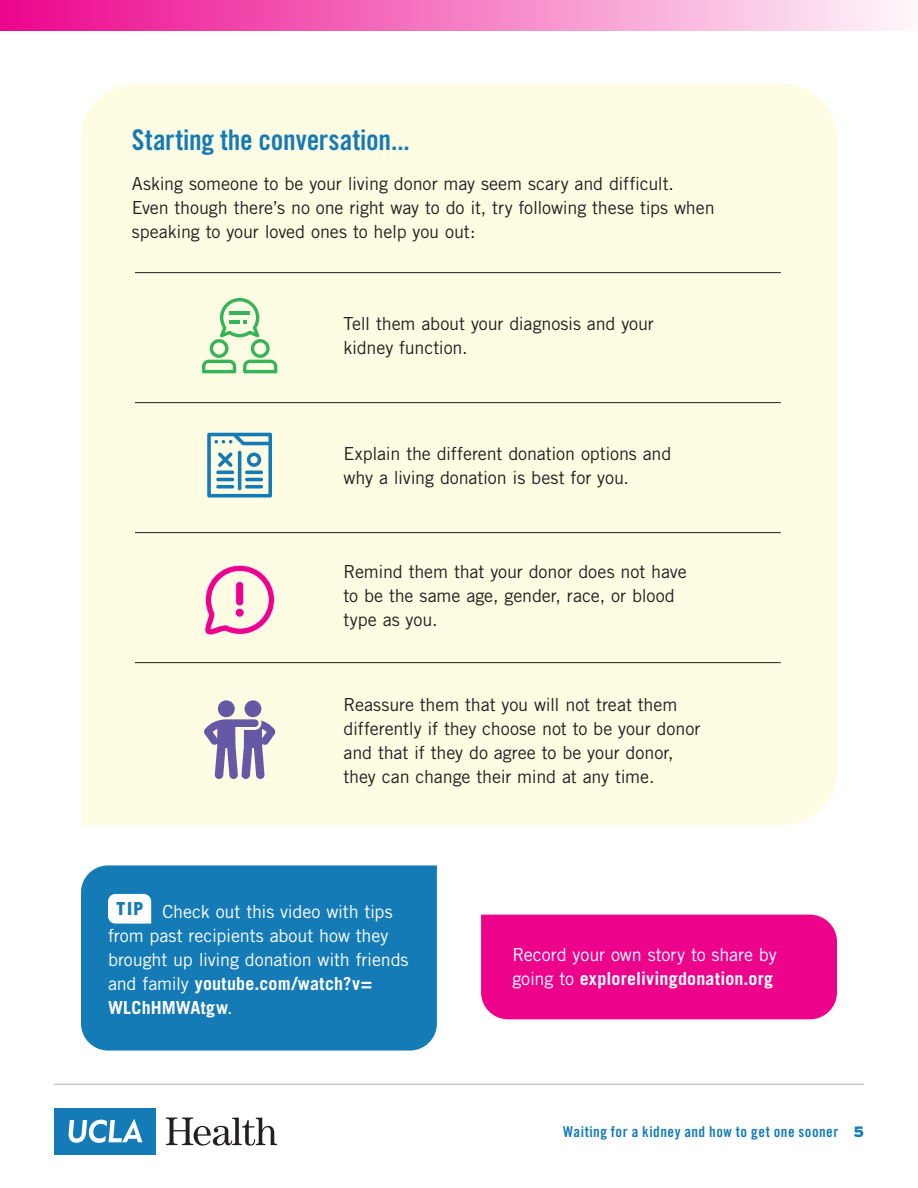
<style>
.page{position:relative;width:918px;height:1188px;background:#fff}
.page>*{position:absolute;margin:0;border:0;box-sizing:border-box;transform-origin:0 0}
.Question{font:28.5px "Trade Gothic Bold Cond Twenty";letter-spacing:-.005em;color:#157bb7}
.t1{font:900 condensed 18.45px "Interstate";color:#157bb7}
.TIP_Text{font:18px/24px "Trade Gothic";letter-spacing:-.005em;color:#231f20}
.TIP_Text-2{font:18px/24px "Trade Gothic";letter-spacing:-.01em;color:#fff}
.t2{font:15px "Trade Gothic Bold Cond Twenty";letter-spacing:.03em;color:#157bb7}
.s1{font-weight:700}
.s2{font-family:"Interstate";font-weight:900}
</style>
<div class="page">
<div style="left:54px;top:1108px;width:101px;height:47px;background:#157bb7"></div>
<svg style="left:69px;top:1119px;width:73px;height:24px"></svg>
<svg style="left:166px;top:1118px;width:111px;height:28px"></svg>
<div style="left:0;top:0;width:918px;height:31px;background:linear-gradient(to right,#ed058d,#fef7fb)"></div>
<hr style="left:54px;top:1084px;width:810px;height:1px;background:#c8c9c9">
<div style="left:81px;top:865px;width:356px;height:186px;background:#157bb7"></div>
<svg style="left:108px;top:894px;width:43px;height:30px"></svg>
<div style="left:481px;top:915px;width:356px;height:104px;background:#ed028c"></div>
<div style="left:81px;top:84px;width:756px;height:741px;background:#fffce4"></div>
<svg style="left:207px;top:433px;width:65px;height:65px;background:#acced4"></svg>
<hr style="left:238px;top:451px;width:3px;height:39px;background:#157bb7;border-radius:2px">
<hr style="left:216px;top:471px;width:18px;height:3px;background:#157bb7;border-radius:2px">
<hr style="left:216px;top:478px;width:18px;height:3px;background:#157bb7;border-radius:2px">
<svg style="left:216px;top:485px;width:18px;height:4px"></svg>
<hr style="left:245px;top:471px;width:18px;height:3px;background:#157bb7;border-radius:2px">
<hr style="left:245px;top:478px;width:18px;height:3px;background:#157bb7;border-radius:2px">
<svg style="left:245px;top:485px;width:18px;height:4px"></svg>
<svg style="left:200px;top:559px;width:81px;height:78px;background:#f9ccd4"></svg>
<div style="left:235px;top:608px;width:9px;height:9px;background:#ed028c;border-radius:50%"></div>
<div style="left:235px;top:608px;width:10px;height:10px;border:1px solid #e5ecf5;border-radius:50%"></div>
<div style="left:236px;top:581px;width:8px;height:25px;background:#ed028c;border-radius:4px"></div>
<div style="left:235px;top:581px;width:9px;height:25px;border:1px solid #e5ecf5;border-radius:4px"></div>
<svg style="left:204px;top:719px;width:72px;height:60px;background:#a89fc0"></svg>
<div style="left:245px;top:700px;width:16px;height:17px;background:#6558a5;border-radius:50%"></div>
<div style="left:218px;top:700px;width:17px;height:17px;background:#6558a5;border-radius:50%"></div>
<svg style="left:202px;top:298px;width:75px;height:75px;background:#cbe9c0"></svg>
<hr style="left:135px;top:272px;width:646px;height:1px;background:#231f20">
<hr style="left:135px;top:402px;width:646px;height:1px;background:#231f20">
<hr style="left:135px;top:532px;width:646px;height:1px;background:#231f20">
<hr style="left:135px;top:662px;width:646px;height:1px;background:#231f20">
<p class="Question" style="left:132px;top:123px;width:280px">Starting the conversation...</p>
<p class="TIP_Text" style="left:132px;top:171px;width:584px">Asking someone to be your living donor may seem scary and difficult.<br>Even though there’s no one right way to do it, try following these tips when speaking to your loved ones to help you out:</p>
<p class="TIP_Text" style="left:344px;top:311px;width:312px">Tell them about your diagnosis and your kidney function.</p>
<p class="TIP_Text" style="left:344px;top:441px;width:329px">Explain the different donation options and why a living donation is best for you.</p>
<p class="TIP_Text" style="left:344px;top:559px;width:345px">Remind them that your donor does not have to be the same age, gender, race, or blood type as you.</p>
<p class="TIP_Text" style="left:344px;top:692px;width:358px">Reassure them that you will not treat them differently if they choose not to be your donor and that if they do agree to be your donor, they can change their mind at any time.</p>
<p class="t1" style="left:116px;top:899px;width:29px">TIP</p>
<p class="TIP_Text-2" style="left:108px;top:899px;width:302px;text-indent:54px">Check out this video with tips from past recipients about how they brought up living donation with friends and family <span class="s1">youtube.com/watch?v=<br>WLChHMWAtgw</span>.</p>
<p class="TIP_Text-2" style="left:512px;top:942px;width:266px">Record your own story to share by going to <span class="s1">explorelivingdonation.org</span></p>
<p class="t2" style="left:563px;top:1123px;width:302px">Waiting for a kidney and how to get one sooner <span class="s2">5</span></p>
</div>
